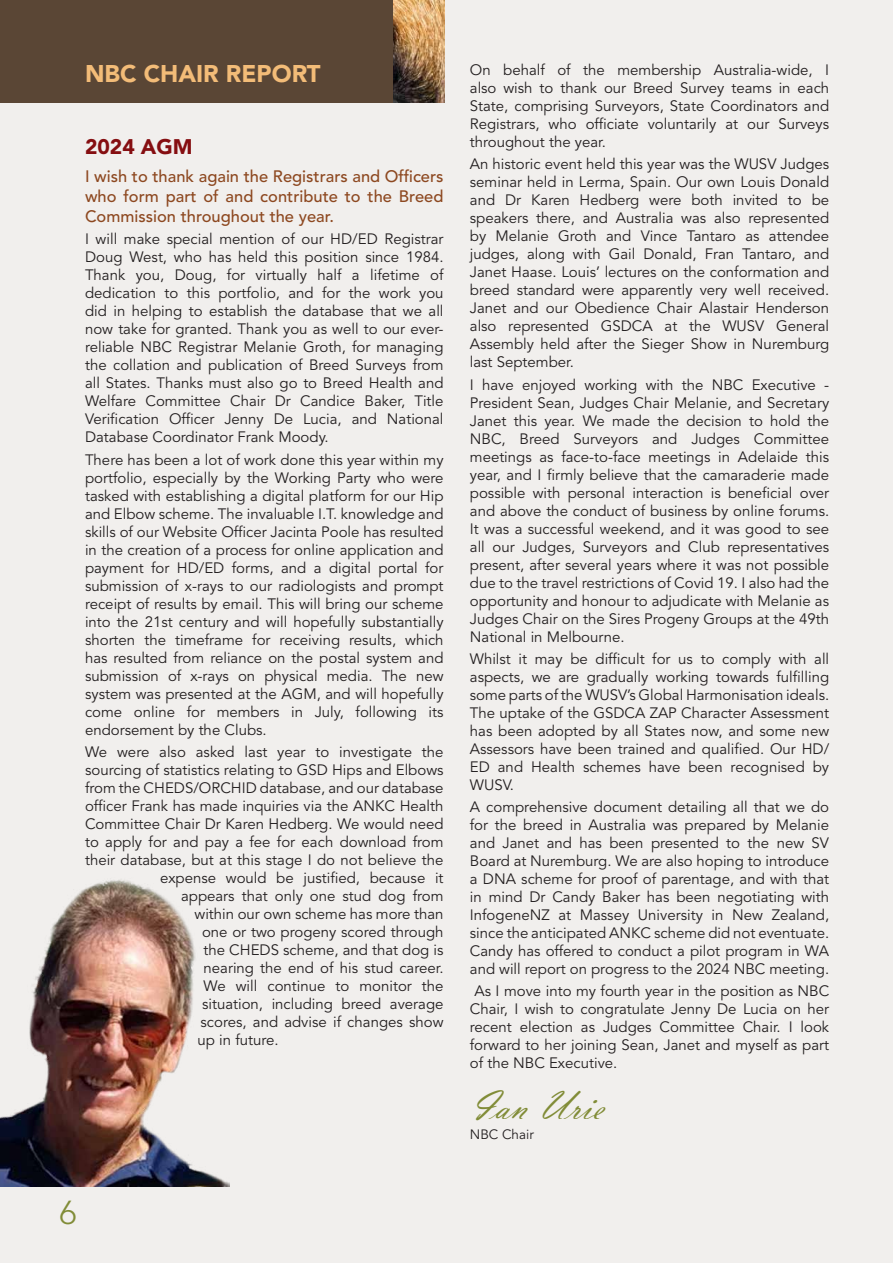
<style>
.page{position:relative;width:893px;height:1263px;background:#f1efed}
.page>*{position:absolute;margin:0;border:0;box-sizing:border-box;transform-origin:0 0}
.t1{font:42px "Vladimir Script";color:#818c37}
.t2{font:300 33px "Avenir LT Std";color:#818c37}
.t3{font:900 24px "Avenir LT Std";color:#f3bc78}
.t4{font:900 21px "Avenir LT Std";color:#850e11}
.t5{font:500 16.5px/19.8px "Avenir LT Std";color:#8d4820;text-align:justify}
.t6{font:15px/18px "Avenir LT Std";color:#231f20;text-align:justify}
.t7{font:13.5px "Avenir LT Std";color:#231f20}
</style>
<div class="page">
<div style="left:0;top:0;width:400px;height:102px;background:#5a4635"></div>
<img style="left:393px;top:0;width:51px;height:102px">
<img style="left:0;top:880px;width:229px;height:306px">
<h3 class="t3" style="left:85px;top:59px;width:237px">NBC CHAIR REPORT</h3>
<p class="t6" style="left:470px;top:61px;width:361px">On behalf of the membership Australia-wide, I also wish to thank our Breed Survey teams in each State, comprising Surveyors, State Coordinators and Registrars, who officiate voluntarily at our Surveys throughout the year.</p>
<p class="t6" style="left:470px;top:156px;width:361px">An historic event held this year was the WUSV Judges seminar held in Lerma, Spain. Our own Louis Donald and Dr Karen Hedberg were both invited to be speakers there, and Australia was also represented by Melanie Groth and Vince Tantaro as attendee judges, along with Gail Donald, Fran Tantaro, and Janet Haase. Louis’ lectures on the conformation and breed standard were apparently very well received.<br>Janet and our Obedience Chair Alastair Henderson also represented GSDCA at the WUSV General Assembly held after the Sieger Show in Nuremburg last September.</p>
<p class="t6" style="left:470px;top:376px;width:361px">I have enjoyed working with the NBC Executive - President Sean, Judges Chair Melanie, and Secretary Janet this year. We made the decision to hold the NBC, Breed Surveyors and Judges Committee meetings as face-to-face meetings in Adelaide this year, and I firmly believe that the camaraderie made possible with personal interaction is beneficial over and above the conduct of business by online forums.<br>It was a successful weekend, and it was good to see all our Judges, Surveyors and Club representatives present, after several years where it was not possible due to the travel restrictions of Covid 19. I also had the opportunity and honour to adjudicate with Melanie as Judges Chair on the Sires Progeny Groups at the 49th National in Melbourne.</p>
<p class="t6" style="left:470px;top:650px;width:361px">Whilst it may be difficult for us to comply with all aspects, we are gradually working towards fulfilling some parts of the WUSV’s Global Harmonisation ideals.<br>The uptake of the GSDCA ZAP Character Assessment has been adopted by all States now, and some new Assessors have been trained and qualified. Our HD/ ED and Health schemes have been recognised by WUSV.</p>
<p class="t6" style="left:470px;top:798px;width:361px">A comprehensive document detailing all that we do for the breed in Australia was prepared by Melanie and Janet and has been presented to the new SV Board at Nuremburg. We are also hoping to introduce a DNA scheme for proof of parentage, and with that in mind Dr Candy Baker has been negotiating with InfogeneNZ at Massey University in New Zealand, since the anticipated ANKC scheme did not eventuate.<br>Candy has offered to conduct a pilot program in WA and will report on progress to the 2024 NBC meeting.</p>
<p class="t6" style="left:470px;top:983px;width:361px;text-indent:4px">As I move into my fourth year in the position as NBC Chair, I wish to congratulate Jenny De Lucia on her recent election as Judges Committee Chair. I look forward to her joining Sean, Janet and myself as part of the NBC Executive.</p>
<h1 class="t1" style="left:470px;top:1081px;width:135px">Ian Urie</h1>
<p class="t7" style="left:470px;top:1127px;width:66px">NBC Chair</p>
<h3 class="t4" style="left:85px;top:134px;width:109px">2024 AGM</h3>
<p class="t5" style="left:85px;top:167px;width:360px">I wish to thank again the Registrars and Officers who form part of and contribute to the Breed Commission throughout the year.</p>
<p class="t6" style="left:85px;top:230px;width:360px">I will make special mention of our HD/ED Registrar Doug West, who has held this position since 1984.<br>Thank you, Doug, for virtually half a lifetime of dedication to this portfolio, and for the work you did in helping to establish the database that we all now take for granted. Thank you as well to our ever&shy;reliable NBC Registrar Melanie Groth, for managing the collation and publication of Breed Surveys from all States. Thanks must also go to Breed Health and Welfare Committee Chair Dr Candice Baker, Title Verification Officer Jenny De Lucia, and National Database Coordinator Frank Moody.</p>
<p class="t6" style="left:85px;top:451px;width:360px">There has been a lot of work done this year within my portfolio, especially by the Working Party who were tasked with establishing a digital platform for our Hip and Elbow scheme. The invaluable I.T. knowledge and skills of our Website Officer Jacinta Poole has resulted in the creation of a process for online application and payment for HD/ED forms, and a digital portal for submission of x-rays to our radiologists and prompt receipt of results by email. This will bring our scheme into the 21st century and will hopefully substantially shorten the timeframe for receiving results, which has resulted from reliance on the postal system and submission of x-rays on physical media. The new system was presented at the AGM, and will hopefully come online for members in July, following its endorsement by the Clubs.</p>
<p class="t6" style="left:85px;top:743px;width:360px">We were also asked last year to investigate the</p>
<p class="t6" style="left:85px;top:761px;width:360px">sourcing of statistics relating to GSD Hips and Elbows</p>
<p class="t6" style="left:85px;top:779px;width:360px">from the CHEDS/ORCHID database, and our database</p>
<p class="t6" style="left:85px;top:797px;width:360px">officer Frank has made inquiries via the ANKC Health</p>
<p class="t6" style="left:85px;top:815px;width:360px">Committee Chair Dr Karen Hedberg. We would need</p>
<p class="t6" style="left:85px;top:833px;width:360px">to apply for and pay a fee for each download from</p>
<p class="t6" style="left:85px;top:851px;width:360px">their database, but at this stage I do not believe the</p>
<p class="t6" style="left:160px;top:869px;width:285px">expense would be justified, because it</p>
<p class="t6" style="left:181px;top:887px;width:264px">appears that only one stud dog from</p>
<p class="t6" style="left:195px;top:905px;width:250px">within our own scheme has more than</p>
<p class="t6" style="left:202px;top:923px;width:243px">one or two progeny scored through</p>
<p class="t6" style="left:204px;top:941px;width:241px">the CHEDS scheme, and that dog is</p>
<p class="t6" style="left:204px;top:959px;width:242px">nearing the end of his stud career.</p>
<p class="t6" style="left:204px;top:977px;width:242px">We will continue to monitor the</p>
<p class="t6" style="left:202px;top:995px;width:243px">situation, including breed average</p>
<p class="t6" style="left:201px;top:1013px;width:244px">scores, and advise if changes show</p>
<p class="t6" style="left:198px;top:1031px;width:83px">up in future.</p>
<h2 class="t2" style="left:59px;top:1193px;width:19px">6</h2>
</div>
